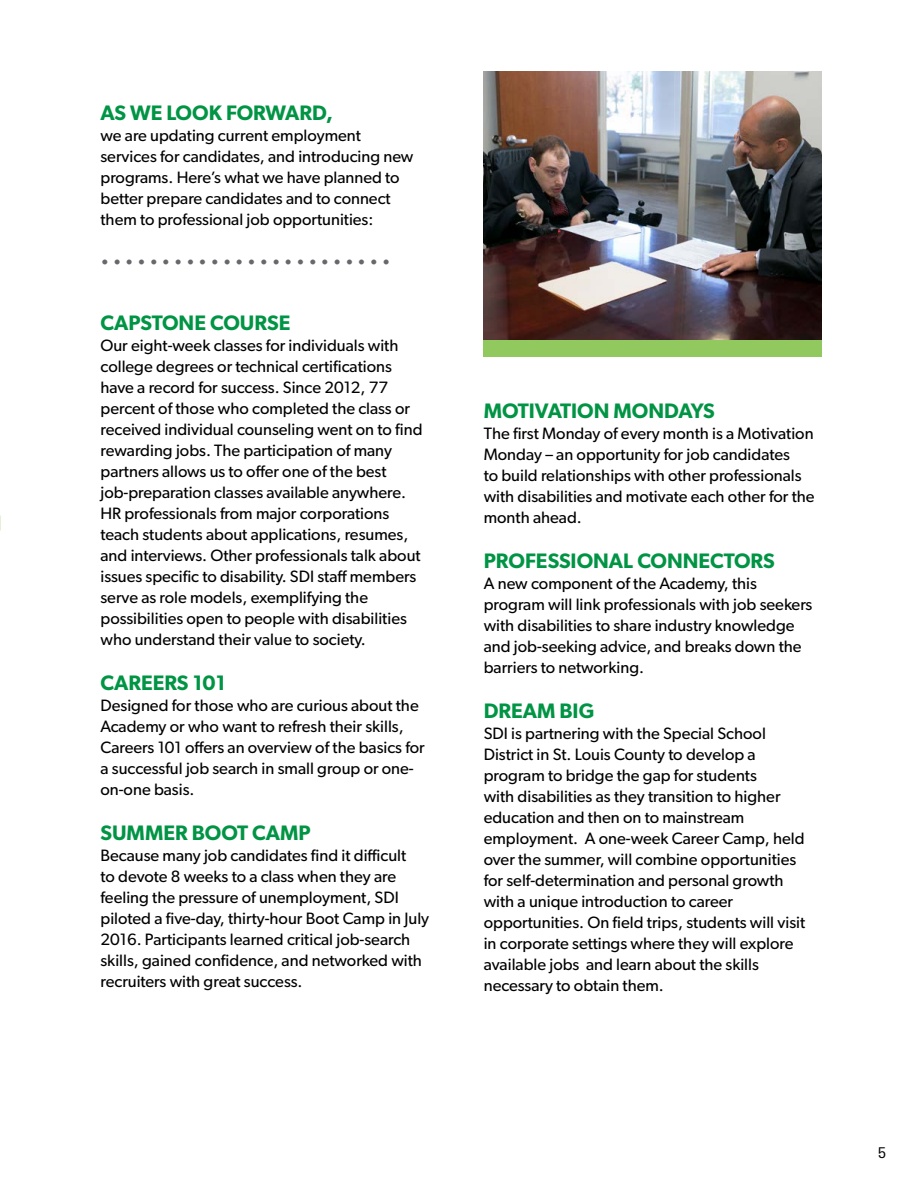
<style>
.page{position:relative;width:918px;height:1188px;background:#fff}
.page>*{position:absolute;margin:0;border:0;box-sizing:border-box;transform-origin:0 0}
.t1{font:600 21px "Gibson";color:#009444}
.t2{font:16.5px/21px "Gibson";color:#000}
.t3{font:16.5px "Gibson";color:#67686b}
.t4{font:15px "Glypha";color:#000}
</style>
<div class="page">
<img style="left:484px;top:71px;width:338px;height:270px">
<div style="left:484px;top:341px;width:338px;height:16px;background:#92c95e"></div>
<p class="t1" style="left:100px;top:100px;width:234px">AS WE LOOK FORWARD,</p>
<p class="t2" style="left:100px;top:125px;width:314px">we are updating current employment services for candidates, and introducing new programs. Here’s what we have planned to better prepare candidates and to connect them to professional job opportunities:</p>
<p class="t3" style="left:100px;top:253px;width:292px">••••••••••••••••••••••••</p>
<p class="t1" style="left:100px;top:311px;width:191px">CAPSTONE COURSE</p>
<p class="t2" style="left:100px;top:335px;width:324px">Our eight-week classes for individuals with college degrees or technical certifications have a record for success. Since 2012, 77 percent of those who completed the class or received individual counseling went on to find rewarding jobs. The participation of many partners allows us to offer one of the best job-preparation classes available anywhere.<br>HR professionals from major corporations teach students about applications, resumes, and interviews. Other professionals talk about issues specific to disability. SDI staff members serve as role models, exemplifying the possibilities open to people with disabilities who understand their value to society.</p>
<p class="t1" style="left:100px;top:671px;width:127px">CAREERS 101</p>
<p class="t2" style="left:100px;top:695px;width:326px">Designed for those who are curious about the Academy or who want to refresh their skills, Careers 101 offers an overview of the basics for a successful job search in small group or one&shy;on-one basis.</p>
<p class="t1" style="left:100px;top:821px;width:212px">SUMMER BOOT CAMP</p>
<p class="t2" style="left:100px;top:845px;width:330px">Because many job candidates find it difficult<br>to devote 8 weeks to a class when they are feeling the pressure of unemployment, SDI piloted a five-day, thirty-hour Boot Camp in July 2016. Participants learned critical job-search skills, gained confidence, and networked with recruiters with great success.</p>
<p class="t1" style="left:484px;top:398px;width:233px">MOTIVATION MONDAYS</p>
<p class="t2" style="left:484px;top:423px;width:332px">The first Monday of every month is a Motivation Monday – an opportunity for job candidates<br>to build relationships with other professionals with disabilities and motivate each other for the month ahead.</p>
<p class="t1" style="left:484px;top:548px;width:293px">PROFESSIONAL CONNECTORS</p>
<p class="t2" style="left:484px;top:573px;width:330px">A new component of the Academy, this program will link professionals with job seekers with disabilities to share industry knowledge and job-seeking advice, and breaks down the barriers to networking.</p>
<p class="t1" style="left:484px;top:698px;width:112px">DREAM BIG</p>
<p class="t2" style="left:484px;top:723px;width:323px">SDI is partnering with the Special School District in St. Louis County to develop a program to bridge the gap for students<br>with disabilities as they transition to higher education and then on to mainstream employment. A one-week Career Camp, held over the summer, will combine opportunities for self-determination and personal growth with a unique introduction to career opportunities. On field trips, students will visit in corporate settings where they will explore available jobs and learn about the skills necessary to obtain them.</p>
<p class="t4" style="left:878px;top:1143px;width:10px">5</p>
</div>
